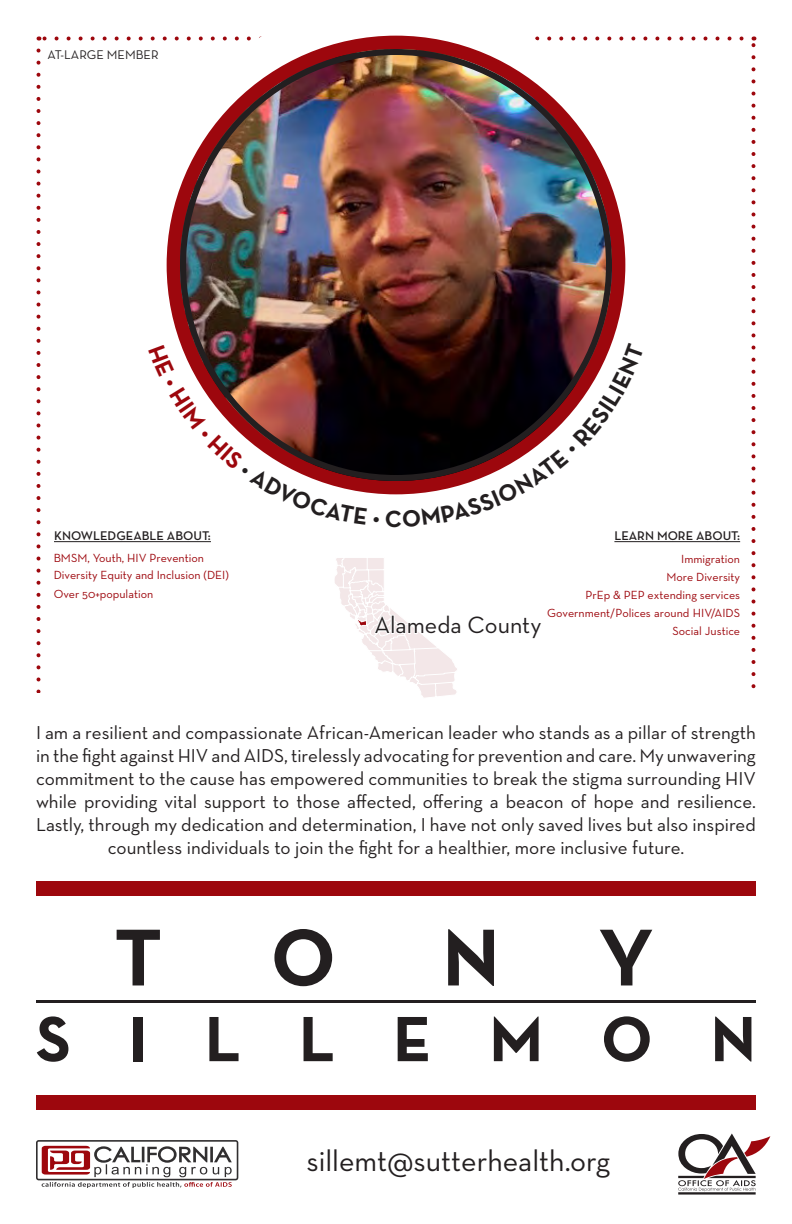
<style>
.page{position:relative;width:792px;height:1224px;background:#fff}
.page>*{position:absolute;margin:0;border:0;box-sizing:border-box;transform-origin:0 0}
.t1{font:700 82px "Neutra Text";color:#231f20}
.t2{font:700 65px "Neutra Text";letter-spacing:.885em;color:#231f20}
.t3{font:30px "Neutra Text";color:#231f20}
.t4{font:24px "Neutra Text";color:#231f20}
.t5{font:700 24px "Neutra Text";color:#231f20}
.t6{font:19px/23px "Neutra Text";color:#231f20;text-align:center}
.t7{font:600 12.8px "Neutra Text";color:#231f20}
.t8{font:12.8px "Neutra Text";color:#231f20}
.t9{font:12px/18px "Neutra Text";color:#9d070d}
</style>
<div class="page">
<div style="left:131px;top:0;width:530px;height:530px;border:36px solid #fff;border-radius:50%"></div>
<div style="left:36px;top:882px;width:720px;height:14px;background:#9d070d"></div>
<div style="left:36px;top:1095px;width:720px;height:15px;background:#9d070d"></div>
<svg style="left:36px;top:1140px;width:202px;height:48px"></svg>
<svg style="left:678px;top:1134px;width:92px;height:61px"></svg>
<hr style="left:36px;top:1001px;width:720px;height:2px;background:#231f20">
<img style="left:36px;top:36px;width:720px;height:662px">
<p class="t8" style="left:48px;top:47px;width:113px">AT-LARGE MEMBER</p>
<p class="t7" style="left:54px;top:528px;width:158px">KNOWLEDGEABLE ABOUT:</p>
<p class="t9" style="left:54px;top:549px;width:177px">BMSM, Youth, HIV Prevention<br>Diversity Equity and Inclusion (DEI)<br>Over 50+population</p>
<p class="t5" style="left:385px;top:503px;width:19px">C</p>
<p class="t7" style="left:614px;top:528px;width:127px">LEARN MORE ABOUT:</p>
<p class="t9" style="left:547px;top:549px;width:194px;text-align:right">Immigration<br>More Diversity<br>PrEp &amp; PEP extending services<br>Government/Polices around HIV/AIDS<br>Social Justice</p>
<p class="t4" style="left:374px;top:610px;width:169px">Alameda County</p>
<p class="t6" style="left:36px;top:721px;width:722px">I am a resilient and compassionate African-American leader who stands as a pillar of strength in the fight against HIV and AIDS, tirelessly advocating for prevention and care. My unwavering commitment to the cause has empowered communities to break the stigma surrounding HIV while providing vital support to those affected, offering a beacon of hope and resilience.<br>Lastly, through my dedication and determination, I have not only saved lives but also inspired countless individuals to join the fight for a healthier, more inclusive future.</p>
<h1 class="t1" style="left:114px;top:906px;width:50px">T</h1>
<h1 class="t1" style="left:270px;top:906px;width:67px">O</h1>
<h1 class="t1" style="left:442px;top:906px;width:213px">N Y</h1>
<h2 class="t2" style="left:36px;top:999px;width:722px">SILLEMON</h2>
<h3 class="t3" style="left:306px;top:1143px;width:305px">sillemt@sutterhealth.org</h3>
</div>
